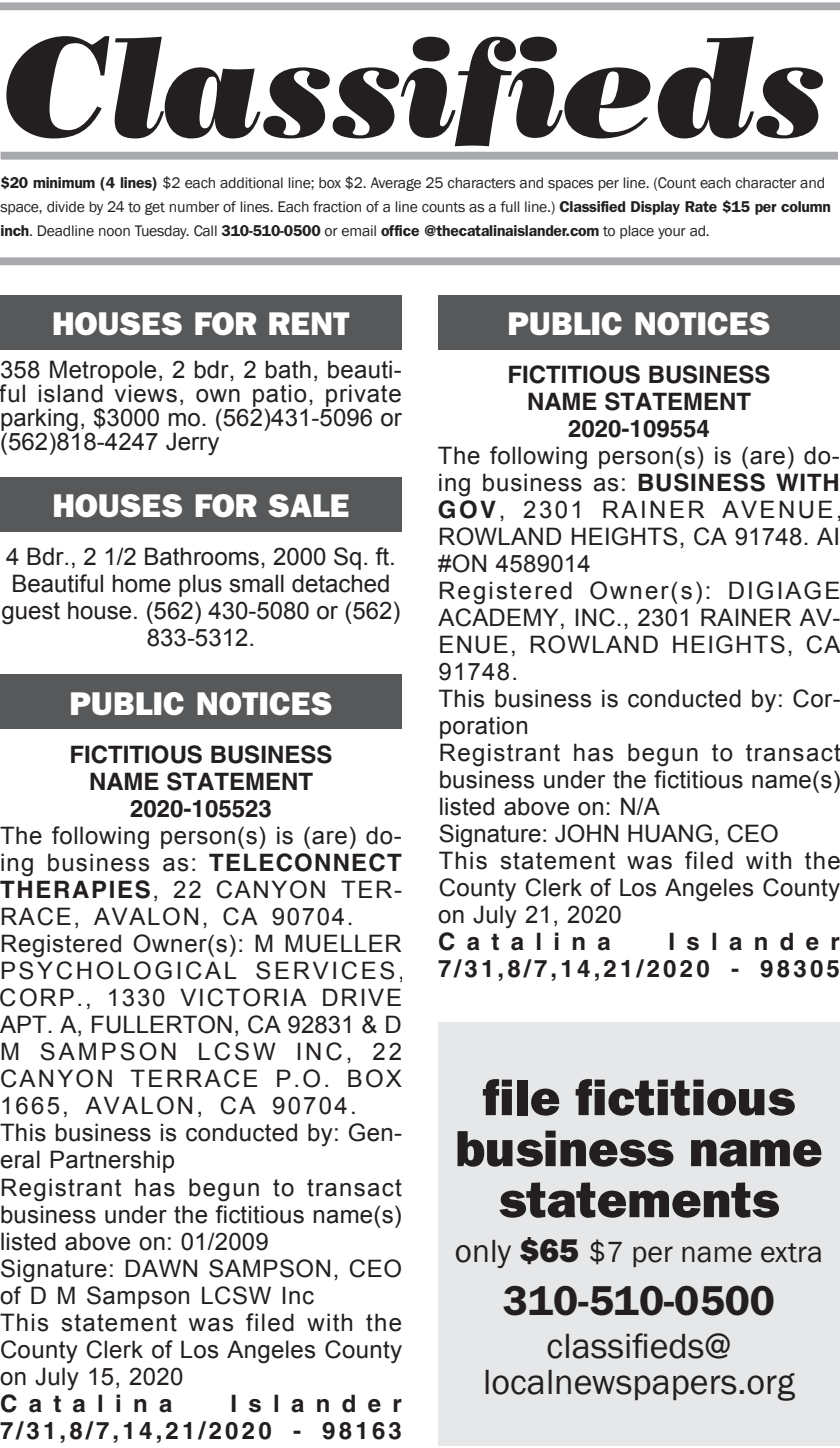
<style>
.page{position:relative;width:840px;height:1448px;background:#fff}
.page>*{position:absolute;margin:0;border:0;box-sizing:border-box;transform-origin:0 0}
.cutline_credit{font:italic 141.6px "Bodoni Poster";letter-spacing:-.01em;color:#231f20}
.t1{font:800 51px "Franklin Gothic";color:#231f20}
.class{font:600 42px "Franklin Gothic";color:#231f20}
.t2{font:36px "Franklin Gothic";color:#231f20}
.cutline_credit-2{font:800 33px "Franklin Gothic";color:#fff}
.t3{font:30px "Franklin Gothic";color:#231f20}
.t4{font:24px/24px "Arial";letter-spacing:.02em;color:#231f20;text-align:justify}
.t5{font:24px/27px "Arial";color:#231f20;text-align:center}
.t6{font:24px "Arial";letter-spacing:.05em;color:#231f20}
.t7{font:700 24px "Helvetica";color:#231f20}
.t8{font:700 24px/27px "Helvetica";letter-spacing:.135em;color:#231f20;text-align:right}
.t9{font:24px "Arial";letter-spacing:.055em;color:#231f20}
.t10{font:24px "Arial";letter-spacing:.07em;color:#231f20}
.t11{font:24px "Arial";letter-spacing:.095em;color:#231f20}
.t12{font:24px "Arial";letter-spacing:.09em;color:#231f20}
.t13{font:24px "Arial";letter-spacing:.075em;color:#231f20}
.t14{font:24px "Arial";letter-spacing:.11em;color:#231f20}
.t15{font:24px "Arial";letter-spacing:.105em;color:#231f20}
.t16{font:24px "Arial";letter-spacing:.125em;color:#231f20}
.t17{font:700 24px "Helvetica";letter-spacing:.47em;color:#231f20}
.cutline_credit-3{font:15.6px/23.7px "Franklin Gothic";letter-spacing:-.015em;color:#231f20}
.s1{font-weight:600}
.s2{font-family:"Helvetica";font-weight:700}
.s3{font-size:33px}
.s4{font-weight:800;font-size:33px}
</style>
<div class="page">
<div style="left:438px;top:1022px;width:402px;height:423px;background:#e6e7e9"></div>
<div style="left:1px;top:152px;width:837px;height:8px;background:#a8a9ad"></div>
<div style="left:0;top:257px;width:840px;height:8px;background:#a8a9ad"></div>
<div style="left:0;top:2px;width:840px;height:8px;background:#a8a9ad"></div>
<div style="left:0;top:674px;width:402px;height:54px;background:#57585a"></div>
<div style="left:438px;top:295px;width:402px;height:54px;background:#57585a"></div>
<div style="left:0;top:477px;width:402px;height:54px;background:#57585a"></div>
<div style="left:0;top:295px;width:402px;height:54px;background:#57585a"></div>
<p class="cutline_credit" style="left:1px;top:2px;width:828px">Classifieds</p>
<p class="cutline_credit-3" style="left:1px;top:172px;width:832px"><span class="s1">$20 minimum (4 lines)</span> $2 each additional line; box $2. Average 25 characters and spaces per line. (Count each character and space, divide by 24 to get number of lines. Each fraction of a line counts as a full line.) <span class="s1">Classified Display Rate $15 per column inch</span>. Deadline noon Tuesday. Call <span class="s1">310-510-0500</span> or email <span class="s1">office @thecatalinaislander.com</span> to place your ad.</p>
<p class="cutline_credit-2" style="left:52px;top:304px;width:299px">HOUSES FOR RENT</p>
<p class="t4" style="left:0;top:358px;width:403px">358 Metropole, 2 bdr, 2 bath, beauti&shy;ful island views, own patio, private parking, $3000 mo. (562)431-5096 or (562)818-4247 Jerry</p>
<p class="cutline_credit-2" style="left:53px;top:486px;width:299px">HOUSES FOR SALE</p>
<p class="t5" style="left:2px;top:543px;width:400px">4 Bdr., 2 1/2 Bathrooms, 2000 Sq. ft.<br>Beautiful home plus small detached guest house. (562) 430-5080 or (562)<br>833-5312.</p>
<p class="cutline_credit-2" style="left:69px;top:683px;width:265px">PUBLIC NOTICES</p>
<p class="t7" style="left:70px;top:740px;width:264px">FICTITIOUS BUSINESS</p>
<p class="t7" style="left:89px;top:767px;width:225px">NAME STATEMENT</p>
<p class="t7" style="left:130px;top:794px;width:143px">2020-105523</p>
<p class="t4" style="left:0;top:824px;width:403px">The following person(s) is (are) do-</p>
<p class="t6" style="left:0;top:847px;width:403px">ing business as: <span class="s2">TELECONNECT</span></p>
<p class="t10" style="left:0;top:874px;width:404px"><span class="s2">THERAPIES</span>, 22 CANYON TER-</p>
<p class="t10" style="left:0;top:901px;width:355px">RACE, AVALON, CA 90704.</p>
<p class="t4" style="left:0;top:932px;width:403px">Registered Owner(s): M MUELLER</p>
<p class="t14" style="left:0;top:955px;width:406px">PSYCHOLOGICAL SERVICES,</p>
<p class="t13" style="left:0;top:982px;width:404px">CORP., 1330 VICTORIA DRIVE</p>
<p class="t4" style="left:0;top:1013px;width:403px">APT. A, FULLERTON, CA 92831 &amp; D</p>
<p class="t16" style="left:0;top:1036px;width:404px">M SAMPSON LCSW INC, 22</p>
<p class="t11" style="left:0;top:1063px;width:403px">CANYON TERRACE P.O. BOX</p>
<p class="t11" style="left:0;top:1090px;width:358px">1665, AVALON, CA 90704.</p>
<p class="t4" style="left:0;top:1121px;width:404px">This business is conducted by: Gen-</p>
<p class="t4" style="left:0;top:1148px;width:177px">eral Partnership</p>
<p class="t9" style="left:0;top:1171px;width:403px">Registrant has begun to transact</p>
<p class="t4" style="left:0;top:1202px;width:403px">business under the fictitious name(s)</p>
<p class="t4" style="left:0;top:1229px;width:270px">listed above on: 01/2009</p>
<p class="t4" style="left:0;top:1256px;width:404px">Signature: DAWN SAMPSON, CEO</p>
<p class="t4" style="left:0;top:1283px;width:316px">of D M Sampson LCSW Inc</p>
<p class="t6" style="left:0;top:1306px;width:404px">This statement was filed with the</p>
<p class="t4" style="left:0;top:1337px;width:404px">County Clerk of Los Angeles County</p>
<p class="t4" style="left:0;top:1364px;width:185px">on July 15, 2020</p>
<p class="t17" style="left:0;top:1388px;width:174px">Catalina</p>
<p class="t8" style="left:0;top:1389px;width:403px">Islander<br>7/31,8/7,14,21/2020 - 98163</p>
<p class="cutline_credit-2" style="left:507px;top:304px;width:265px">PUBLIC NOTICES</p>
<p class="t7" style="left:508px;top:360px;width:264px">FICTITIOUS BUSINESS</p>
<p class="t7" style="left:527px;top:387px;width:225px">NAME STATEMENT</p>
<p class="t7" style="left:568px;top:414px;width:143px">2020-109554</p>
<p class="t4" style="left:438px;top:444px;width:403px">The following person(s) is (are) do-</p>
<p class="t4" style="left:438px;top:471px;width:404px">ing business as: <span class="s2">BUSINESS WITH</span></p>
<p class="t15" style="left:438px;top:494px;width:406px"><span class="s2">GOV</span>, 2301 RAINER AVENUE,</p>
<p class="t4" style="left:438px;top:525px;width:404px">ROWLAND HEIGHTS, CA 91748. AI</p>
<p class="t4" style="left:438px;top:552px;width:154px">#ON 4589014</p>
<p class="t12" style="left:438px;top:575px;width:404px">Registered Owner(s): DIGIAGE</p>
<p class="t4" style="left:438px;top:606px;width:403px">ACADEMY, INC., 2301 RAINER AV-</p>
<p class="t6" style="left:438px;top:629px;width:404px">ENUE, ROWLAND HEIGHTS, CA</p>
<p class="t4" style="left:438px;top:660px;width:81px">91748.</p>
<p class="t4" style="left:438px;top:687px;width:404px">This business is conducted by: Cor-</p>
<p class="t4" style="left:439px;top:714px;width:92px">poration</p>
<p class="t9" style="left:439px;top:737px;width:403px">Registrant has begun to transact</p>
<p class="t4" style="left:439px;top:768px;width:403px">business under the fictitious name(s)</p>
<p class="t4" style="left:439px;top:795px;width:223px">listed above on: N/A</p>
<p class="t5" style="left:439px;top:820px;width:342px">Signature: JOHN HUANG, CEO</p>
<p class="t6" style="left:439px;top:845px;width:404px">This statement was filed with the</p>
<p class="t4" style="left:439px;top:876px;width:403px">County Clerk of Los Angeles County</p>
<p class="t4" style="left:438px;top:903px;width:185px">on July 21, 2020</p>
<p class="t17" style="left:438px;top:927px;width:174px">Catalina</p>
<p class="t8" style="left:438px;top:927px;width:403px">Islander<br>7/31,8/7,14,21/2020 - 98305</p>
<p class="t1" style="left:483px;top:1067px;width:314px">file fictitious</p>
<p class="t1" style="left:455px;top:1118px;width:369px">business name</p>
<p class="t1" style="left:499px;top:1169px;width:282px">statements</p>
<p class="t3" style="left:455px;top:1233px;width:370px"><span class="s3">only</span> <span class="s4">$65</span> $7 per name extra</p>
<p class="class" style="left:503px;top:1275px;width:274px">310-510-0500</p>
<p class="t2" style="left:547px;top:1323px;width:186px">classifieds@</p>
<p class="t2" style="left:483px;top:1359px;width:313px">localnewspapers.org</p>
</div>
